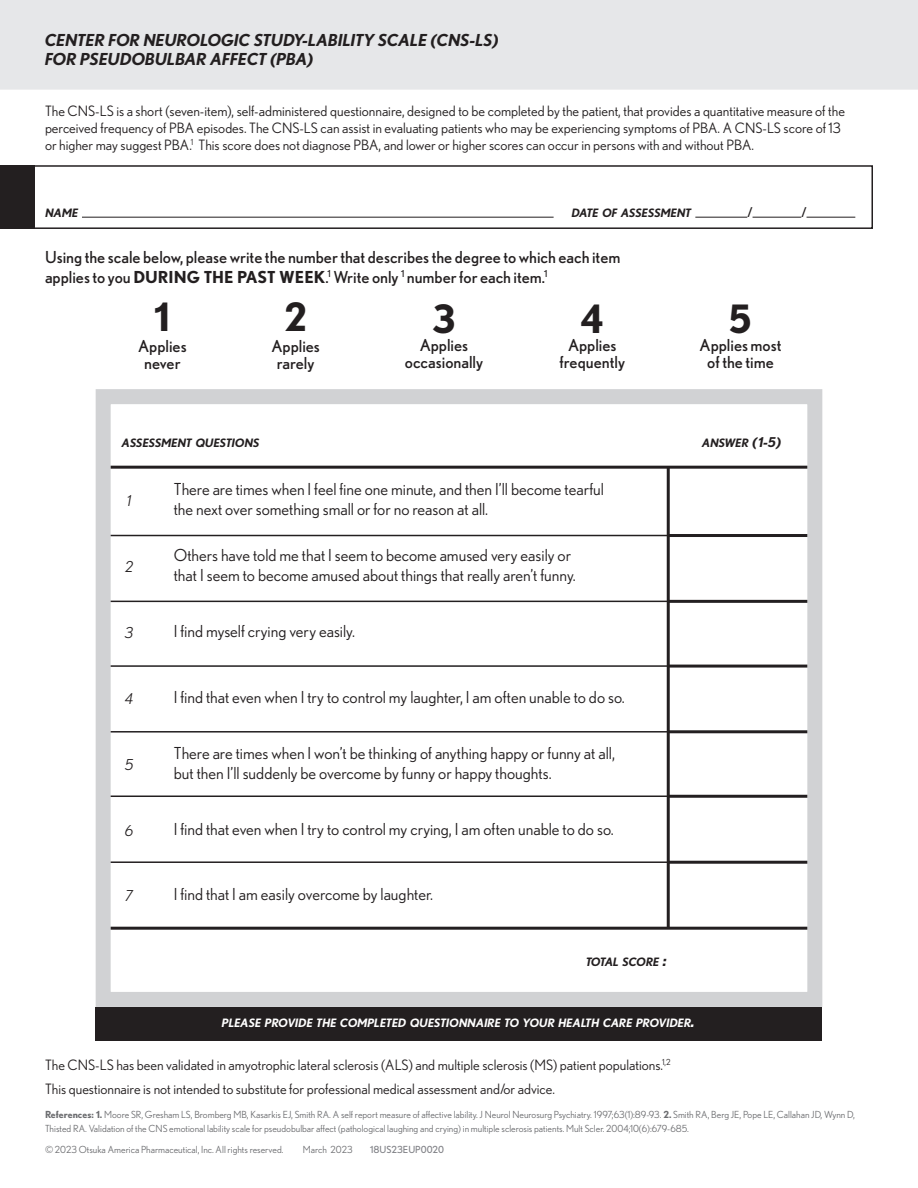
<style>
.page{position:relative;width:918px;height:1188px;background:#fff}
.page>*{position:absolute;margin:0;border:0;box-sizing:border-box;transform-origin:0 0}
.p4{font:700 39px "Nobel";color:#231f20}
.Table-p2{font:16.5px/19.8px "Nobel";color:#231f20}
.p3{font:16.5px/19.8px "Nobel";color:#231f20}
.t1{font:italic 700 16.5px/19.8px "Nobel";color:#231f20}
.p5{font:16.5px "Nobel";color:#231f20}
.Table-p1{font:italic 15px "Nobel";color:#231f20}
.p1{font:14.25px/17.1px "Nobel";color:#231f20}
.p2{font:13.5px "Nobel";color:#231f20}
.Table-h2{font:italic 700 11.55px "Nobel";color:#fff}
.Table-h1{font:italic 700 11.55px "Nobel";color:#231f20}
.p2-2{font:italic 700 11.55px "Nobel";color:#231f20}
.Table-p3{font:italic 700 11.55px "Nobel";letter-spacing:-.02em;color:#231f20}
.p6{font:9.75px/13.5px "Nobel";color:#6c6d70}
.t2{font:9.75px "Nobel";color:#828388}
.s1{font-weight:700}
.s2{font-size:13.5px}
.s3{font-size:16.5px}
</style>
<div class="page">
<div style="left:0;top:165px;width:873px;height:64px;border:2px solid #231f20"></div>
<div style="left:0;top:165px;width:35px;height:64px;background:#231f20"></div>
<div style="left:0;top:0;width:918px;height:90px;background:#e6e7e9"></div>
<div style="left:96px;top:389px;width:726px;height:618px;background:#fff;border:15px solid #d1d2d4"></div>
<div style="left:96px;top:1007px;width:726px;height:34px;background:#231f20"></div>
<hr style="left:111px;top:466px;width:696px;height:3px;background:#231f20">
<hr style="left:111px;top:535px;width:558px;height:1px;background:#231f20">
<hr style="left:111px;top:665px;width:558px;height:2px;background:#231f20">
<hr style="left:111px;top:796px;width:558px;height:1px;background:#231f20">
<hr style="left:111px;top:601px;width:558px;height:1px;background:#231f20">
<hr style="left:111px;top:731px;width:558px;height:2px;background:#231f20">
<hr style="left:111px;top:861px;width:558px;height:2px;background:#231f20">
<hr style="left:668px;top:534px;width:139px;height:3px;background:#231f20">
<hr style="left:668px;top:665px;width:139px;height:3px;background:#231f20">
<hr style="left:668px;top:795px;width:139px;height:3px;background:#231f20">
<hr style="left:668px;top:600px;width:139px;height:3px;background:#231f20">
<hr style="left:668px;top:730px;width:139px;height:3px;background:#231f20">
<hr style="left:668px;top:861px;width:139px;height:3px;background:#231f20">
<hr style="left:667px;top:466px;width:3px;height:463px;background:#231f20">
<hr style="left:111px;top:927px;width:696px;height:3px;background:#231f20">
<hr style="left:82px;top:217px;width:472px;height:1px;background:#231f20">
<hr style="left:695px;top:217px;width:52px;height:1px;background:#231f20">
<hr style="left:753px;top:217px;width:48px;height:1px;background:#231f20">
<hr style="left:807px;top:217px;width:48px;height:1px;background:#231f20">
<p class="t1" style="left:45px;top:30px;width:455px">CENTER FOR NEUROLOGIC STUDY-LABILITY SCALE (CNS-LS)<br>FOR PSEUDOBULBAR AFFECT (PBA)</p>
<p class="p1" style="left:45px;top:102px;width:801px">The CNS-LS is a short (seven-item), self-administered questionnaire, designed to be completed by the patient, that provides a quantitative measure of the perceived frequency of PBA episodes. The CNS-LS can assist in evaluating patients who may be experiencing symptoms of PBA. A CNS-LS score of 13 or higher may suggest PBA.<sup>1</sup> This score does not diagnose PBA, and lower or higher scores can occur in persons with and without PBA.</p>
<p class="p2-2" style="left:45px;top:206px;width:35px">NAME</p>
<p class="p2-2" style="left:572px;top:206px;width:121px">DATE OF ASSESSMENT</p>
<p class="p2" style="left:747px;top:205px;width:7px">/</p>
<p class="p2" style="left:801px;top:205px;width:7px">/</p>
<p class="p3" style="left:45px;top:247px;width:577px">Using the scale below, please write the number that describes the degree to which each item applies to you <span class="s1">DURING THE PAST WEEK</span>.<sup>1</sup> Write only <sup>1</sup> number for each item.<sup>1</sup></p>
<p class="p4" style="left:155px;top:294px;width:17px">1</p>
<p class="p3" style="left:138px;top:336px;width:50px">Applies</p>
<p class="p5" style="left:144px;top:354px;width:38px">never</p>
<p class="p4" style="left:284px;top:294px;width:24px">2</p>
<p class="p3" style="left:271px;top:336px;width:50px">Applies</p>
<p class="p5" style="left:277px;top:354px;width:39px">rarely</p>
<p class="p4" style="left:432px;top:295px;width:25px">3</p>
<p class="p5" style="left:420px;top:335px;width:50px">Applies</p>
<p class="p5" style="left:405px;top:352px;width:80px">occasionally</p>
<p class="p4" style="left:581px;top:295px;width:25px">4</p>
<p class="p5" style="left:568px;top:335px;width:50px">Applies</p>
<p class="p5" style="left:560px;top:352px;width:67px">frequently</p>
<p class="p4" style="left:729px;top:295px;width:25px">5</p>
<p class="p5" style="left:700px;top:335px;width:83px">Applies most</p>
<p class="p5" style="left:707px;top:352px;width:68px">of the time</p>
<p class="Table-h1" style="left:122px;top:436px;width:139px">ASSESSMENT QUESTIONS</p>
<p class="Table-h1" style="left:702px;top:436px;width:81px">ANSWER <span class="s2">(1-5)</span></p>
<p class="Table-p1" style="left:127px;top:492px;width:6px">1</p>
<p class="Table-p2" style="left:174px;top:479px;width:432px">There are times when I feel fine one minute, and then I’ll become tearful the next over something small or for no reason at all.</p>
<p class="Table-p1" style="left:125px;top:558px;width:9px">2</p>
<p class="Table-p2" style="left:174px;top:545px;width:403px">Others have told me that I seem to become amused very easily or that I seem to become amused about things that really aren’t funny.</p>
<p class="Table-p1" style="left:125px;top:624px;width:10px">3</p>
<p class="Table-p2" style="left:174px;top:621px;width:183px">I find myself crying very easily.</p>
<p class="Table-p1" style="left:125px;top:690px;width:10px">4</p>
<p class="Table-p2" style="left:174px;top:687px;width:453px">I find that even when I try to control my laughter, I am often unable to do so.</p>
<p class="Table-p1" style="left:125px;top:756px;width:10px">5</p>
<p class="Table-p2" style="left:174px;top:743px;width:443px">There are times when I won’t be thinking of anything happy or funny at all, but then I’ll suddenly be overcome by funny or happy thoughts.</p>
<p class="Table-p1" style="left:125px;top:822px;width:10px">6</p>
<p class="Table-p2" style="left:174px;top:819px;width:441px">I find that even when I try to control my crying, I am often unable to do so.</p>
<p class="Table-p1" style="left:126px;top:887px;width:9px">7</p>
<p class="Table-p2" style="left:174px;top:885px;width:261px">I find that I am easily overcome by laughter.</p>
<p class="Table-p3" style="left:586px;top:955px;width:82px">TOTAL SCORE <span class="s3">:</span></p>
<p class="Table-h2" style="left:222px;top:1016px;width:475px">PLEASE PROVIDE THE COMPLETED QUESTIONNAIRE TO YOUR HEALTH CARE PROVIDER<span class="s3">.</span></p>
<p class="p1" style="left:45px;top:1056px;width:627px">The CNS-LS has been validated in amyotrophic lateral sclerosis (ALS) and multiple sclerosis (MS) patient populations.<sup>1,2</sup></p>
<p class="p1" style="left:45px;top:1080px;width:512px">This questionnaire is not intended to substitute for professional medical assessment and/or advice.</p>
<p class="p6" style="left:45px;top:1108px;width:811px"><span class="s1">References: 1.</span> Moore SR, Gresham LS, Bromberg MB, Kasarkis EJ, Smith RA. A self report measure of affective lability. J Neurol Neurosurg Psychiatry. 1997;63(1):89-93. <span class="s1">2.</span> Smith RA, Berg JE, Pope LE, Callahan JD, Wynn D,<br>Thisted RA. Validation of the CNS emotional lability scale for pseudobulbar affect (pathological laughing and crying) in multiple sclerosis patients. Mult Scler. 2004;10(6):679-685.</p>
<p class="p6" style="left:45px;top:1143px;width:240px">© 2023 Otsuka America Pharmaceutical, Inc. All rights reserved.</p>
<p class="p6" style="left:303px;top:1143px;width:51px">March 2023</p>
<p class="t2" style="left:370px;top:1144px;width:76px">18US23EUP0020</p>
</div>
